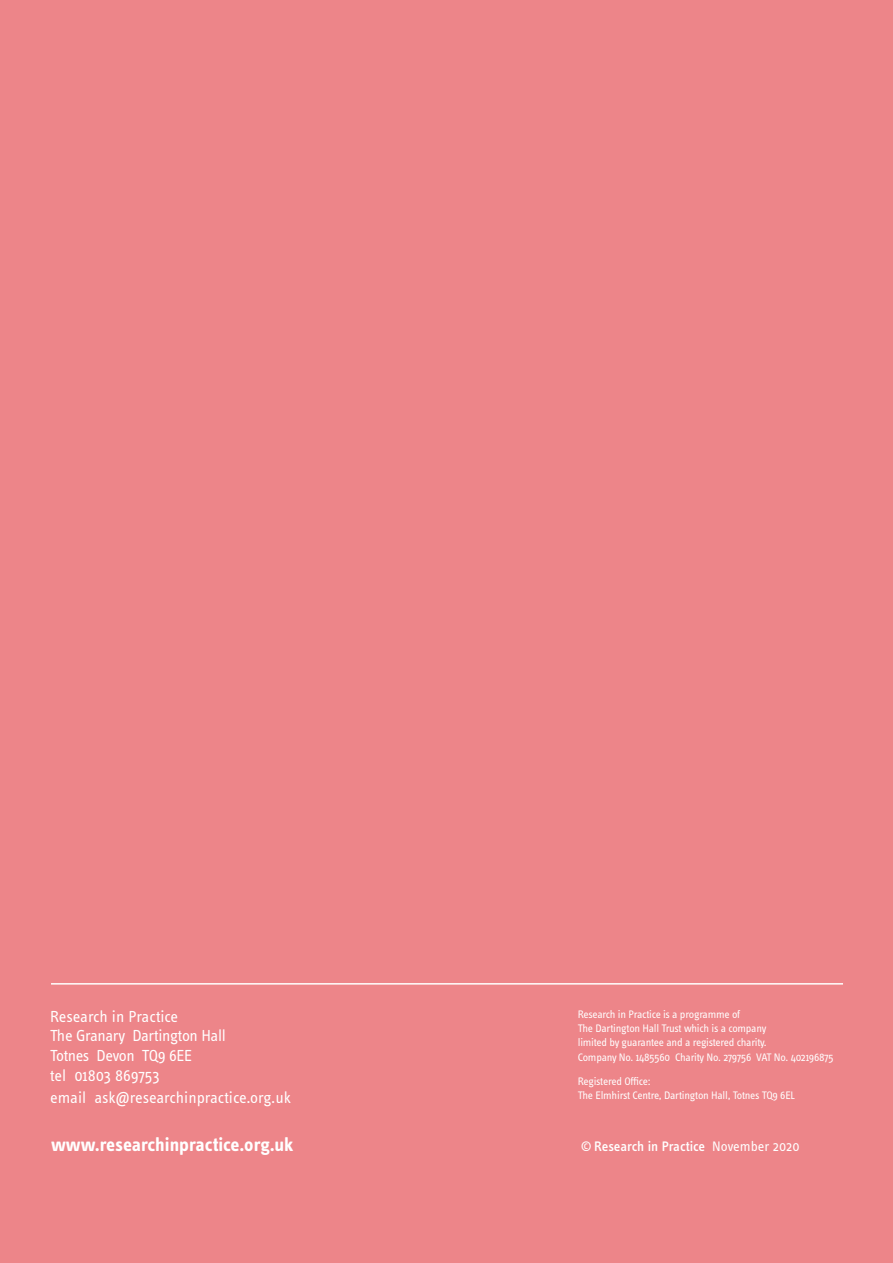
<style>
.page{position:relative;width:893px;height:1263px;background:#ed8589}
.page>*{position:absolute;margin:0;border:0;box-sizing:border-box;transform-origin:0 0}
.t1{font:700 19.5px "Info Text Pro";color:#fff}
.Body_Text{font:16.5px/19.8px "Info Text Pro";letter-spacing:-.015em;color:#fff}
.t2{font:500 14.25px "Info Text Pro";letter-spacing:-.005em;color:#fff}
.t3{font:11.25px/14.2px "Info Text Pro";letter-spacing:-.02em;color:#fff}
.s1{font-weight:400}
</style>
<div class="page">
<hr style="left:51px;top:983px;width:792px;height:1px;background:#fff">
<p class="Body_Text" style="left:50px;top:1006px;width:177px">Research in Practice<br>The Granary Dartington Hall<br>Totnes Devon TQ9 6EE</p>
<p class="Body_Text" style="left:50px;top:1064px;width:243px;line-height:21.6px">tel 01803 869753<br>email ask@researchinpractice.org.uk</p>
<p class="t3" style="left:578px;top:1007px;width:164px">Research in Practice is a programme of</p>
<p class="t3" style="left:578px;top:1021px;width:191px">The Dartington Hall Trust which is a company limited by guarantee and a registered charity.</p>
<p class="t3" style="left:578px;top:1049px;width:257px">Company No. 1485560 Charity No. 279756 VAT No. 402196875</p>
<p class="t3" style="left:578px;top:1073px;width:219px">Registered Office:<br>The Elmhirst Centre, Dartington Hall, Totnes TQ9 6EL</p>
<p class="t1" style="left:51px;top:1132px;width:244px">www.researchinpractice.org.uk</p>
<p class="t2" style="left:581px;top:1138px;width:220px"><span class="s1">©</span> Research in Practice <span class="s1">November 2020</span></p>
</div>
